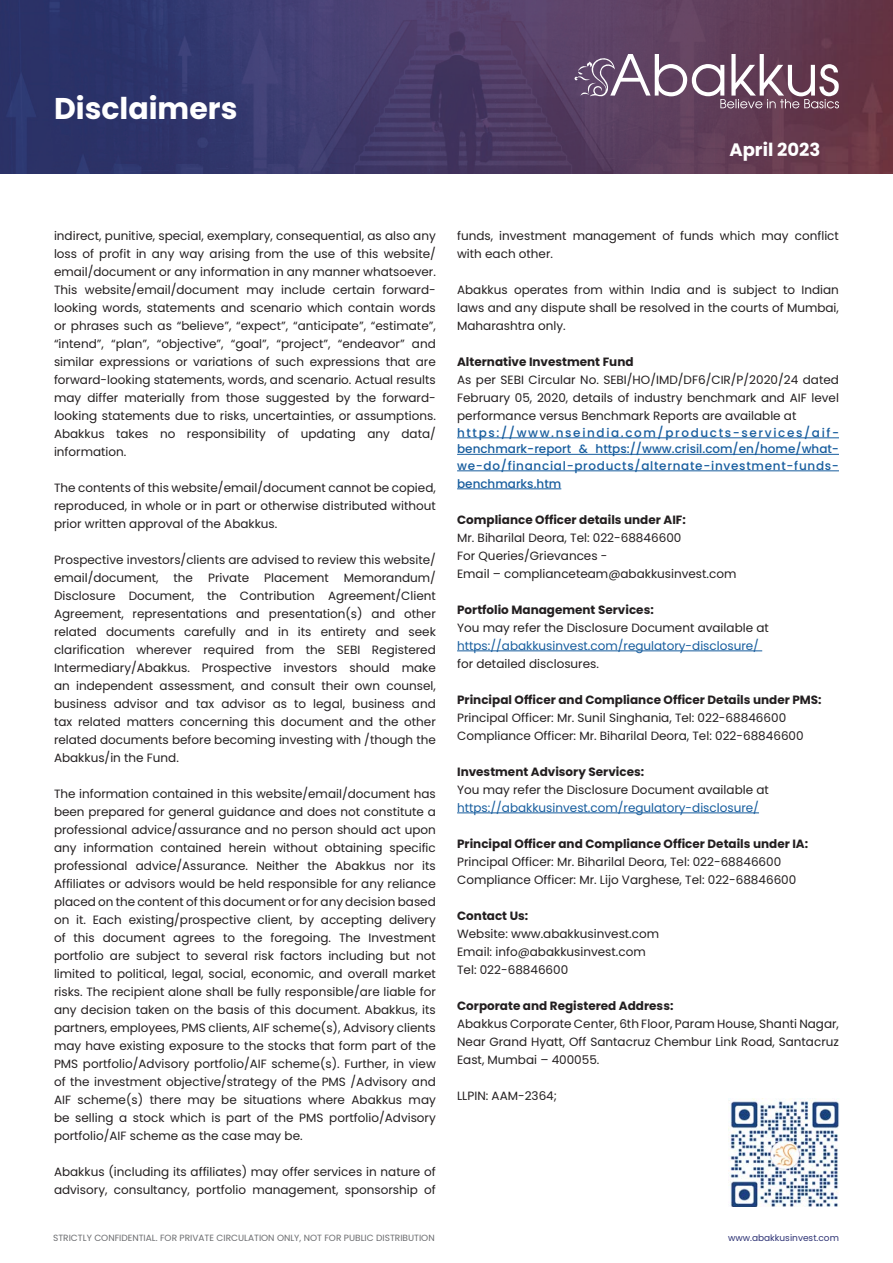
<style>
.page{position:relative;width:893px;height:1263px;background:#fff}
.page>*{position:absolute;margin:0;border:0;box-sizing:border-box;transform-origin:0 0}
.t1{font:700 30px "Poppins";color:#fff}
.t2{font:700 18px "Poppins";color:#fff}
.t3{font:12px/18px "Poppins";color:#231f20;text-align:justify}
.t4{font:700 12px "Poppins";color:#231f20}
.t5{font:500 12px/16.5px "Poppins";letter-spacing:.06em;color:#175d9e;text-align:justify}
.t6{font:12px "Poppins";color:#175d9e}
.t7{font:500 12px "Poppins";color:#175d9e}
.t8{font:9px "Poppins";color:#6c6d70}
.t9{font:9px "Poppins";color:#2e3375}
</style>
<div class="page">
<img style="left:0;top:0;width:893px;height:173px">
<svg style="left:574px;top:53px;width:265px;height:55px"></svg>
<hr style="left:457px;top:437px;width:382px;height:1px;background:#175d9e">
<hr style="left:457px;top:454px;width:382px;height:1px;background:#175d9e">
<hr style="left:457px;top:470px;width:382px;height:1px;background:#175d9e">
<hr style="left:457px;top:488px;width:104px;height:1px;background:#175d9e">
<hr style="left:457px;top:650px;width:305px;height:1px;background:#175d9e">
<hr style="left:457px;top:812px;width:302px;height:1px;background:#175d9e">
<img style="left:728px;top:1098px;width:111px;height:109px">
<p class="t1" style="left:54px;top:91px;width:185px">Disclaimers</p>
<h2 class="t2" style="left:729px;top:139px;width:92px">April 2023</h2>
<p class="t3" style="left:54px;top:227px;width:383px">indirect, punitive, special, exemplary, consequential, as also any loss of profit in any way arising from the use of this website/ email/document or any information in any manner whatsoever.</p>
<p class="t3" style="left:54px;top:281px;width:383px">This website/email/document may include certain forward&shy;looking words, statements and scenario which contain words or phrases such as “believe”, “expect”, “anticipate”, “estimate”, “intend”, “plan”, “objective”, “goal”, “project”, “endeavor” and similar expressions or variations of such expressions that are forward-looking statements, words, and scenario. Actual results may differ materially from those suggested by the forward&shy;looking statements due to risks, uncertainties, or assumptions.<br>Abakkus takes no responsibility of updating any data/ information.</p>
<p class="t3" style="left:54px;top:479px;width:383px">The contents of this website/email/document cannot be copied, reproduced, in whole or in part or otherwise distributed without prior written approval of the Abakkus.</p>
<p class="t3" style="left:54px;top:551px;width:383px">Prospective investors/clients are advised to review this website/ email/document,</p>
<p class="t3" style="left:54px;top:569px;width:383px;text-indent:290px">Memorandum/ Disclosure Document, the Contribution Agreement/Client Agreement, representations and presentation(s) and other related documents carefully and in its entirety and seek clarification wherever required from the SEBI Registered Intermediary/Abakkus. Prospective investors should make an independent assessment, and consult their own counsel, business advisor and tax advisor as to legal, business and tax related matters concerning this document and the other related documents before becoming investing with /though the Abakkus/in the Fund.</p>
<p class="t3" style="left:54px;top:785px;width:383px">The information contained in this website/email/document has been prepared for general guidance and does not constitute a professional advice/assurance and no person should act upon any information contained herein without obtaining specific professional advice/Assurance. Neither the Abakkus nor its Affiliates or advisors would be held responsible for any reliance placed on the content of this document or for any decision based on it. Each existing/prospective client, by accepting delivery of this document agrees to the foregoing. The Investment portfolio are subject to several risk factors including but not limited to political, legal, social, economic, and overall market risks. The recipient alone shall be fully responsible/are liable for any decision taken on the basis of this document. Abakkus, its partners, employees, PMS clients, AIF scheme(s), Advisory clients may have existing exposure to the stocks that form part of the PMS portfolio/Advisory portfolio/AIF scheme(s). Further, in view of the investment objective/strategy of the PMS /Advisory and AIF scheme(s) there may be situations where Abakkus may be selling a stock which is part of the PMS portfolio/Advisory portfolio/AIF scheme as the case may be.</p>
<p class="t3" style="left:54px;top:1163px;width:383px">Abakkus (including its affiliates) may offer services in nature of advisory, consultancy, portfolio management, sponsorship of</p>
<p class="t3" style="left:174px;top:569px;width:21px">the</p>
<p class="t3" style="left:208px;top:569px;width:43px">Private</p>
<p class="t3" style="left:264px;top:569px;width:66px">Placement</p>
<p class="t3" style="left:457px;top:227px;width:383px">funds, investment management of funds which may conflict with each other.</p>
<p class="t3" style="left:457px;top:281px;width:383px">Abakkus operates from within India and is subject to Indian laws and any dispute shall be resolved in the courts of Mumbai, Maharashtra only.</p>
<p class="t4" style="left:457px;top:355px;width:178px">Alternative Investment Fund</p>
<p class="t3" style="left:457px;top:371px;width:383px">As per SEBI Circular No. SEBI/HO/IMD/DF6/CIR/P/2020/24 dated February 05, 2020, details of industry benchmark and AIF level performance versus Benchmark Reports are available at</p>
<p class="t5" style="left:457px;top:424px;width:383px">https://www.nseindia.com/products-services/aif&shy;benchmark-report &amp; https://www.crisil.com/en/home/what&shy;we-do/financial-products/alternate-investment-funds-</p>
<p class="t7" style="left:457px;top:476px;width:106px">benchmarks.htm</p>
<p class="t4" style="left:457px;top:512px;width:230px">Compliance Officer details under AIF:</p>
<p class="t3" style="left:457px;top:528px;width:226px">Mr. Biharilal Deora, Tel: 022-68846600</p>
<p class="t3" style="left:457px;top:546px;width:152px">For Queries/Grievances -</p>
<p class="t3" style="left:457px;top:564px;width:281px">Email – complianceteam@abakkusinvest.com</p>
<p class="t4" style="left:457px;top:602px;width:198px">Portfolio Management Services:</p>
<p class="t3" style="left:457px;top:618px;width:313px">You may refer the Disclosure Document available at</p>
<p class="t6" style="left:457px;top:638px;width:303px">https://abakkusinvest.com/regulatory-disclosure/</p>
<p class="t3" style="left:457px;top:654px;width:143px">for detailed disclosures.</p>
<p class="t4" style="left:457px;top:692px;width:366px">Principal Officer and Compliance Officer Details under PMS:</p>
<p class="t3" style="left:457px;top:708px;width:331px">Principal Officer: Mr. Sunil Singhania, Tel: 022-68846600</p>
<p class="t3" style="left:457px;top:726px;width:348px">Compliance Officer: Mr. Biharilal Deora, Tel: 022-68846600</p>
<p class="t4" style="left:457px;top:764px;width:189px">Investment Advisory Services:</p>
<p class="t3" style="left:457px;top:780px;width:313px">You may refer the Disclosure Document available at</p>
<p class="t6" style="left:457px;top:800px;width:303px">https://abakkusinvest.com/regulatory-disclosure/</p>
<p class="t4" style="left:457px;top:836px;width:353px">Principal Officer and Compliance Officer Details under IA:</p>
<p class="t3" style="left:457px;top:852px;width:326px">Principal Officer: Mr. Biharilal Deora, Tel: 022-68846600</p>
<p class="t3" style="left:457px;top:870px;width:341px">Compliance Officer: Mr. Lijo Varghese, Tel: 022-68846600</p>
<p class="t4" style="left:457px;top:908px;width:73px">Contact Us:</p>
<p class="t3" style="left:457px;top:924px;width:204px">Website: www.abakkusinvest.com</p>
<p class="t3" style="left:457px;top:942px;width:190px">Email: info@abakkusinvest.com</p>
<p class="t3" style="left:457px;top:960px;width:113px">Tel: 022-68846600</p>
<p class="t4" style="left:457px;top:998px;width:218px">Corporate and Registered Address:</p>
<p class="t3" style="left:457px;top:1014px;width:383px">Abakkus Corporate Center, 6th Floor, Param House, Shanti Nagar, Near Grand Hyatt, Off Santacruz Chembur Link Road, Santacruz East, Mumbai – 400055.</p>
<p class="t3" style="left:457px;top:1086px;width:101px">LLPIN: AAM-2364;</p>
<p class="t8" style="left:53px;top:1232px;width:383px">STRICTLY CONFIDENTIAL. FOR PRIVATE CIRCULATION ONLY, NOT FOR PUBLIC DISTRIBUTION</p>
<p class="t9" style="left:728px;top:1232px;width:112px">www.abakkusinvest.com</p>
</div>
